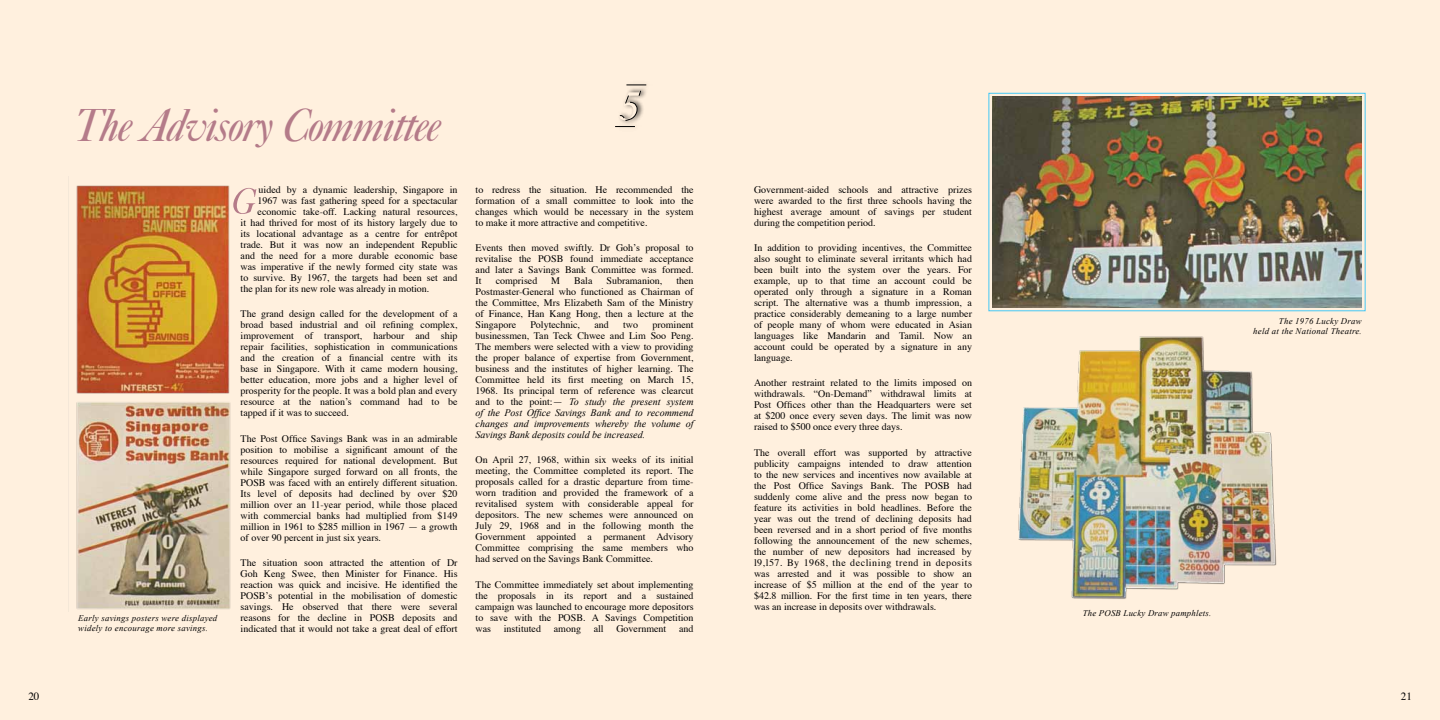
<style>
.page{position:relative;width:1440px;height:720px;background:#fff0de}
.page>*{position:absolute;margin:0;border:0;box-sizing:border-box;transform-origin:0 0}
.t1{font:48px "Caslon Italicwith Swashes Std";letter-spacing:-.025em;color:#b47b89}
.t2{font:11px "Times";color:#000}
.t3{font:10px/11px "Times";color:#000;text-align:justify}
.t4{font:italic 10px/11px "Times New Roman";color:#000;text-align:justify}
.t5{font:italic 8.8px/10px "Times New Roman";letter-spacing:.03em;color:#000}
.s1{font-family:"Times";font-style:normal}
</style>
<div class="page">
<img style="left:76px;top:185px;width:155px;height:424px">
<img style="left:992px;top:97px;width:370px;height:210px">
<div style="left:989px;top:93px;width:377px;height:218px;border:1px solid #44c8f5"></div>
<img style="left:1018px;top:336px;width:259px;height:263px">
<svg style="left:233px;top:188px;width:23px;height:26px"></svg>
<div style="left:614px;top:121px;width:28px;height:11px;background:#000;opacity:.75"></div>
<div style="left:625px;top:79px;width:28px;height:11px;background:#000;opacity:.75"></div>
<svg style="left:615px;top:85px;width:31px;height:42px"></svg>
<p class="t2" style="left:28px;top:689px;width:12px">20</p>
<h1 class="t1" style="left:74px;top:101px;width:368px">The Advisory Committee</h1>
<p class="t3" style="left:259px;top:185px;width:200px">uided by a dynamic leadership, Singapore in</p>
<p class="t3" style="left:258px;top:196px;width:202px">1967 was fast gathering speed for a spectacular</p>
<p class="t3" style="left:258px;top:207px;width:202px">economic take-off. Lacking natural resources,</p>
<p class="t3" style="left:241px;top:218px;width:219px">it had thrived for most of its history largely due to</p>
<p class="t3" style="left:241px;top:229px;width:219px">its locational advantage as a centre for entrêpot</p>
<p class="t3" style="left:241px;top:240px;width:219px">trade. But it was now an independent Republic</p>
<p class="t3" style="left:241px;top:251px;width:218px">and the need for a more durable economic base</p>
<p class="t3" style="left:241px;top:262px;width:218px">was imperative if the newly formed city state was</p>
<p class="t3" style="left:241px;top:273px;width:219px">to survive. By 1967, the targets had been set and</p>
<p class="t3" style="left:241px;top:284px;width:190px">the plan for its new role was already in motion.</p>
<p class="t3" style="left:241px;top:309px;width:219px">The grand design called for the development of a broad based industrial and oil refining complex, improvement of transport, harbour and ship repair facilities, sophistication in communications and the creation of a financial centre with its base in Singapore. With it came modern housing, better education, more jobs and a higher level of prosperity for the people. It was a bold plan and every resource at the nation’s command had to be tapped if it was to succeed.</p>
<p class="t3" style="left:241px;top:433px;width:219px">The Post Office Savings Bank was in an admirable position to mobilise a significant amount of the resources required for national development. But while Singapore surged forward on all fronts, the POSB was faced with an entirely different situation.<br>Its level of deposits had declined by over $20 million over an 11-year period, while those placed with commercial banks had multiplied from $149 million in 1961 to $285 million in 1967 — a growth of over 90 percent in just six years.</p>
<p class="t3" style="left:241px;top:557px;width:219px">The situation soon attracted the attention of Dr Goh Keng Swee, then Minister for Finance. His reaction was quick and incisive. He identified the POSB’s potential in the mobilisation of domestic savings. He observed that there were several reasons for the decline in POSB deposits and indicated that it would not take a great deal of effort</p>
<p class="t5" style="left:78px;top:612px;width:141px">Early savings posters were displayed widely to encourage more savings.</p>
<p class="t3" style="left:476px;top:185px;width:219px">to redress the situation. He recommended the formation of a small committee to look into the changes which would be necessary in the system to make it more attractive and competitive.</p>
<p class="t3" style="left:476px;top:243px;width:219px">Events then moved swiftly. Dr Goh’s proposal to revitalise the POSB found immediate acceptance and later a Savings Bank Committee was formed.<br>It</p>
<p class="t3" style="left:496px;top:276px;width:43px">comprised</p>
<p class="t3" style="left:551px;top:276px;width:10px">M</p>
<p class="t3" style="left:574px;top:276px;width:20px">Bala</p>
<p class="t3" style="left:607px;top:276px;width:57px">Subramanion,</p>
<p class="t3" style="left:476px;top:276px;width:219px;text-indent:201px">then Postmaster-General who functioned as Chairman of the Committee, Mrs Elizabeth Sam of the Ministry of Finance, Han Kang Hong, then a lecture at the Singapore</p>
<p class="t3" style="left:530px;top:320px;width:51px">Polytechnic,</p>
<p class="t3" style="left:594px;top:320px;width:16px">and</p>
<p class="t3" style="left:623px;top:320px;width:16px">two</p>
<p class="t3" style="left:476px;top:320px;width:220px;text-indent:177px">prominent businessmen, Tan Teck Chwee and Lim Soo Peng.<br>The members were selected with a view to providing the proper balance of expertise from Government, business and the institutes of higher learning. The Committee held its first meeting on March 15, 1968. Its principal term of reference was clearcut</p>
<p class="t4" style="left:476px;top:396px;width:220px"><span class="s1">and to the point:—</span> To study the present system of the Post Office Savings Bank and to recommend changes and improvements whereby the volume of Savings Bank deposits could be increased.</p>
<p class="t3" style="left:476px;top:455px;width:220px">On April 27, 1968, within six weeks of its initial meeting, the Committee completed its report. The proposals called for a drastic departure from time&shy;worn tradition and provided the framework of a revitalised system with considerable appeal for depositors. The new schemes were announced on July 29, 1968 and in the following month the Government appointed a permanent Advisory Committee comprising the same members who had served on the Savings Bank Committee.</p>
<p class="t3" style="left:476px;top:579px;width:219px">The Committee immediately set about implementing the proposals in its report and a sustained campaign was launched to encourage more depositors to save with the POSB. A Savings Competition was</p>
<p class="t3" style="left:504px;top:623px;width:39px">instituted</p>
<p class="t3" style="left:554px;top:623px;width:29px">among</p>
<p class="t3" style="left:594px;top:623px;width:11px">all</p>
<p class="t3" style="left:616px;top:623px;width:51px">Government</p>
<p class="t3" style="left:679px;top:623px;width:16px">and</p>
<p class="t3" style="left:754px;top:185px;width:219px">Government-aided schools and attractive prizes were awarded to the first three schools having the highest average amount of savings per student during the competition period.</p>
<p class="t3" style="left:754px;top:243px;width:219px">In addition to providing incentives, the Committee also sought to eliminate several irritants which had been built into the system over the years. For example, up to that time an account could be operated only through a signature in a Roman script. The alternative was a thumb impression, a practice considerably demeaning to a large number of people many of whom were educated in Asian languages like Mandarin and Tamil. Now an account could be operated by a signature in any language.</p>
<p class="t3" style="left:754px;top:378px;width:219px">Another restraint related to the limits imposed on withdrawals. “On-Demand” withdrawal limits at Post Offices other than the Headquarters were set at $200 once every seven days. The limit was now raised to $500 once every three days.</p>
<p class="t3" style="left:754px;top:447px;width:219px">The overall effort was supported by attractive publicity campaigns intended to draw attention to the new services and incentives now available at the Post Office Savings Bank. The POSB had suddenly come alive and the press now began to feature its activities in bold headlines. Before the year was out the trend of declining deposits had been reversed and in a short period of five months following the announcement of the new schemes, the number of new depositors had increased by l9,l57. By 1968, the declining trend in deposits was arrested and it was possible to show an increase of $5 million at the end of the year to $42.8 million. For the first time in ten years, there was an increase in deposits over withdrawals.</p>
<p class="t5" style="left:1253px;top:316px;width:110px;text-align:right">The 1976 Lucky Draw<br>held at the National Theatre.</p>
<p class="t5" style="left:1083px;top:608px;width:130px">The POSB Lucky Draw pamphlets.</p>
<p class="t2" style="left:1401px;top:689px;width:12px">21</p>
</div>
